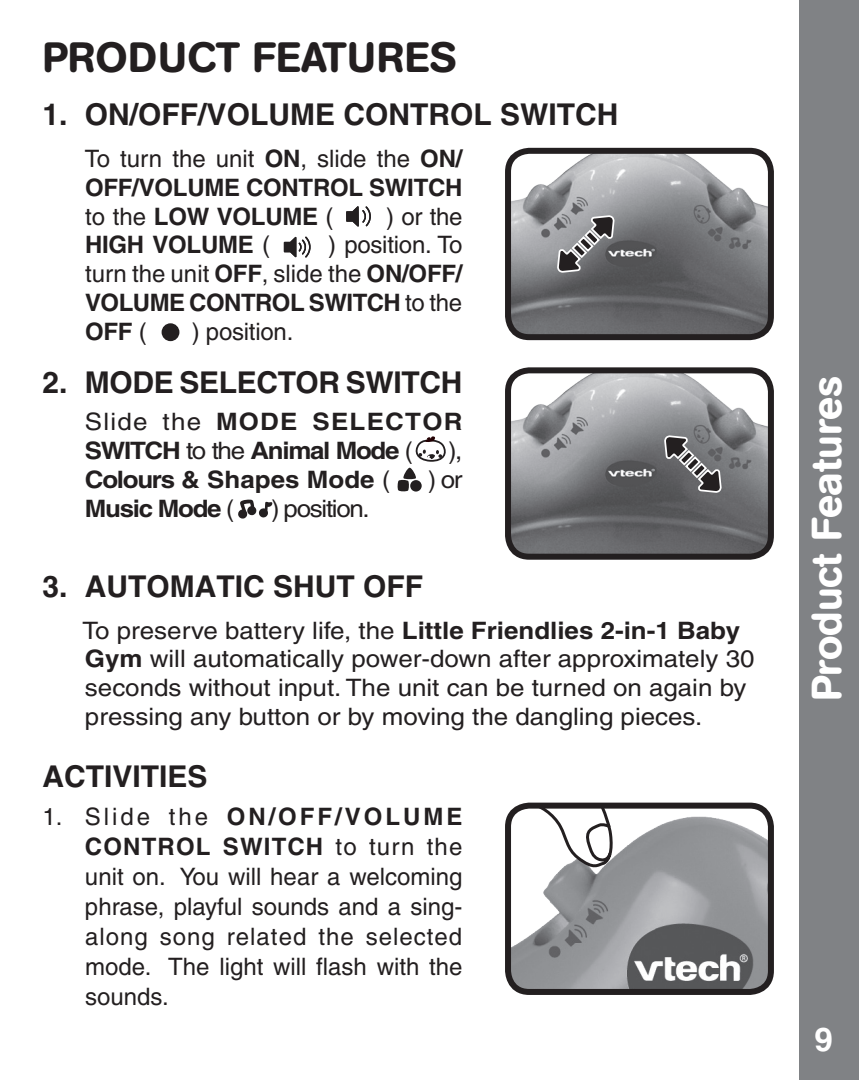
<style>
.page{position:relative;width:859px;height:1080px;background:#fff}
.page>*{position:absolute;margin:0;border:0;box-sizing:border-box;transform-origin:0 0}
.t1{font:500 42px "AG Book Rounded";color:#231f20}
.t2{font:500 42px "AG Book Rounded";color:#fff}
.t3{font:700 33px "Helvetica";color:#fff}
.t4{font:700 30px "Helvetica";color:#231f20}
.t5{font:500 24px/30px "Helvetica";color:#231f20;text-align:justify}
.t6{font:500 24px/28.8px "Helvetica";color:#231f20;scale:1.08 1}
.t7{font:700 24px/28.8px "Helvetica";letter-spacing:-.01em;color:#231f20;text-align:justify}
.t8{font:700 24px/28.8px "Helvetica";letter-spacing:-.05em;color:#231f20;scale:1.08 1}
.t9{font:700 24px "Helvetica";letter-spacing:-.01em;color:#231f20;scale:1.08 1}
.t10{font:500 24px "Helvetica";letter-spacing:-.05em;color:#231f20}
.s1{font-weight:500}
.s2{font-weight:700}
</style>
<div class="page">
<div style="left:799px;top:0;width:60px;height:1080px;background:#808285"></div>
<img style="left:512px;top:155px;width:255px;height:178px">
<div style="left:505px;top:148px;width:269px;height:192px;border:6px solid #231f20;border-radius:21px"></div>
<svg style="left:557px;top:214px;width:57px;height:59px;background:#808082"></svg>
<img style="left:512px;top:374px;width:255px;height:179px">
<div style="left:505px;top:367px;width:269px;height:193px;border:6px solid #231f20;border-radius:21px"></div>
<svg style="left:664px;top:434px;width:59px;height:60px;background:#706f72"></svg>
<div style="left:162px;top:323px;width:17px;height:18px;background:#231f20;border-radius:50%"></div>
<img style="left:512px;top:810px;width:255px;height:178px">
<svg style="left:512px;top:810px;width:142px;height:61px"></svg>
<div style="left:505px;top:803px;width:269px;height:192px;border:6px solid #231f20;border-radius:21px"></div>
<svg style="left:346px;top:206px;width:25px;height:21px"></svg>
<svg style="left:362px;top:210px;width:5px;height:13px"></svg>
<svg style="left:397px;top:436px;width:49px;height:56px"></svg>
<svg style="left:238px;top:499px;width:35px;height:20px"></svg>
<svg style="left:284px;top:236px;width:22px;height:22px"></svg>
<svg style="left:305px;top:236px;width:7px;height:22px"></svg>
<svg style="left:301px;top:239px;width:6px;height:16px"></svg>
<svg style="left:298px;top:242px;width:4px;height:10px"></svg>
<h1 class="t1" style="left:42px;top:33px;width:55px">PRODUCT</h1>
<h1 class="t1" style="left:253px;top:33px;width:50px">FEATURES</h1>
<p class="t4" style="left:42px;top:97px;width:577px">1. ON/OFF/VOLUME CONTROL SWITCH</p>
<p class="t7" style="left:85px;top:144px;width:379px"><span class="s1">To turn the unit</span> ON<span class="s1">, slide the</span> ON/ OFF/VOLUME CONTROL SWITCH <span class="s1">to the</span> LOW VOLUME <span class="s1">(</span></p>
<p class="t5" style="left:386px;top:201px;width:78px">) or the</p>
<p class="t7" style="left:85px;top:230px;width:186px">HIGH VOLUME <span class="s1">(</span></p>
<p class="t5" style="left:85px;top:231px;width:379px;line-height:28.8px;text-indent:243px">) position. To turn the unit <span class="s2">OFF</span>, slide the <span class="s2">ON/OFF/ VOLUME CONTROL SWITCH</span> to the <span class="s2">OFF</span> (</p>
<p class="t5" style="left:192px;top:316px;width:103px">) position.</p>
<p class="t4" style="left:42px;top:364px;width:421px">2. MODE SELECTOR SWITCH</p>
<p class="t8" style="left:85px;top:407px;width:351px"><span class="s1">Slide the</span> MODE SELECTOR<br>SWITCH <span class="s1">to the</span> Animal Mode <span class="s1">(</span></p>
<p class="t5" style="left:449px;top:435px;width:15px">),</p>
<p class="t9" style="left:85px;top:465px;width:284px">Colours &amp; Shapes Mode <span class="s1">(</span></p>
<p class="t5" style="left:428px;top:464px;width:36px">) or</p>
<p class="t8" style="left:85px;top:493px;width:140px">Music Mode <span class="s1">(</span></p>
<p class="t10" style="left:271px;top:494px;width:100px">) position.</p>
<p class="t4" style="left:42px;top:568px;width:382px">3. AUTOMATIC SHUT OFF</p>
<p class="t6" style="left:82px;top:616px;width:624px">To preserve battery life, the <span class="s2">Little Friendlies 2-in-1 Baby Gym</span> will automatically power-down after approximately 30 seconds without input. The unit can be turned on again by pressing any button or by moving the dangling pieces.</p>
<p class="t4" style="left:42px;top:758px;width:167px">ACTIVITIES</p>
<p class="t5" style="left:85px;top:802px;width:379px;text-indent:-43px">1. Slide the <span class="s2">ON/OFF/VOLUME CONTROL SWITCH</span> to turn the unit on. You will hear a welcoming phrase, playful sounds and a sing&shy;along song related the selected mode. The light will flash with the sounds.</p>
<h1 class="t2" style="left:802px;top:701px;width:326px;rotate:-90deg">PRODUCT FEATURES</h1>
<h2 class="t3" style="left:814px;top:1020px;width:20px">9</h2>
</div>
